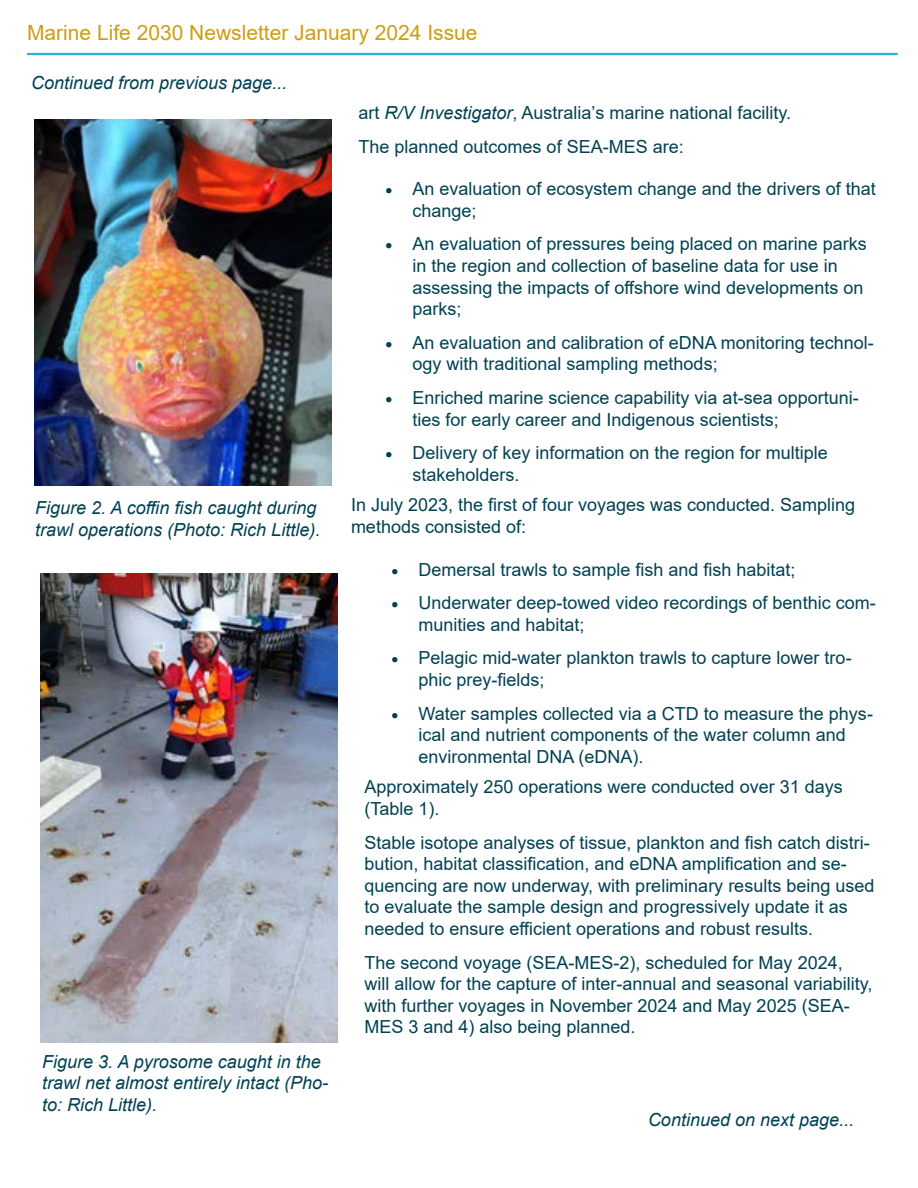
<style>
.page{position:relative;width:918px;height:1188px;background:#fff}
.page>*{position:absolute;margin:0;border:0;box-sizing:border-box;transform-origin:0 0}
.t1{font:21px "Arial";color:#d09d11}
.t2{font:18px/21.6px "Arial";color:#004153}
.t3{font:italic 18px/21.6px "Arial";color:#004153}
.s1{font-style:italic}
</style>
<div class="page">
<hr style="left:27px;top:53px;width:871px;height:2px;background:#2cb6ce">
<img style="left:40px;top:573px;width:298px;height:470px">
<img style="left:35px;top:119px;width:297px;height:367px">
<p class="t1" style="left:27px;top:18px;width:452px">Marine Life 2030 Newsletter January 2024 Issue</p>
<p class="t3" style="left:31px;top:72px;width:258px">Continued from previous page...</p>
<p class="t2" style="left:359px;top:96px;width:434px;line-height:33.6px">art <span class="s1">R/V Investigator</span>, Australia’s marine national facility.<br>The planned outcomes of SEA-MES are:</p>
<p class="t2" style="left:413px;top:178px;width:465px;text-indent:-27px">• An evaluation of ecosystem change and the drivers of that change;</p>
<p class="t2" style="left:413px;top:233px;width:456px;text-indent:-27px">• An evaluation of pressures being placed on marine parks in the region and collection of baseline data for use in assessing the impacts of offshore wind developments on parks;</p>
<p class="t2" style="left:413px;top:332px;width:463px;text-indent:-27px">• An evaluation and calibration of eDNA monitoring technol&shy;ogy with traditional sampling methods;</p>
<p class="t2" style="left:413px;top:387px;width:448px;text-indent:-27px">• Enriched marine science capability via at-sea opportuni&shy;ties for early career and Indigenous scientists;</p>
<p class="t2" style="left:413px;top:442px;width:417px;text-indent:-27px">• Delivery of key information on the region for multiple stakeholders.</p>
<p class="t2" style="left:351px;top:494px;width:506px">In July 2023, the first of four voyages was conducted. Sampling methods consisted of:</p>
<p class="t2" style="left:392px;top:558px;width:406px">• Demersal trawls to sample fish and fish habitat;</p>
<p class="t2" style="left:418px;top:592px;width:459px;text-indent:-27px">• Underwater deep-towed video recordings of benthic com&shy;munities and habitat;</p>
<p class="t2" style="left:418px;top:647px;width:435px;text-indent:-27px">• Pelagic mid-water plankton trawls to capture lower tro&shy;phic prey-fields;</p>
<p class="t2" style="left:418px;top:702px;width:456px;text-indent:-27px">• Water samples collected via a CTD to measure the phys&shy;ical and nutrient components of the water column and environmental DNA (eDNA).</p>
<p class="t2" style="left:364px;top:776px;width:480px">Approximately 250 operations were conducted over 31 days (Table 1).</p>
<p class="t2" style="left:364px;top:831px;width:511px">Stable isotope analyses of tissue, plankton and fish catch distri&shy;bution, habitat classification, and eDNA amplification and se&shy;quencing are now underway, with preliminary results being used to evaluate the sample design and progressively update it as needed to ensure efficient operations and robust results.</p>
<p class="t2" style="left:364px;top:951px;width:509px">The second voyage (SEA-MES-2), scheduled for May 2024,<br>will allow for the capture of inter-annual and seasonal variability, with further voyages in November 2024 and May 2025 (SEA-MES 3 and 4) also being planned.</p>
<p class="t3" style="left:42px;top:1051px;width:288px">Figure 3. A pyrosome caught in the trawl net almost entirely intact (Pho&shy;to: Rich Little).</p>
<p class="t3" style="left:648px;top:1109px;width:208px">Continued on next page...</p>
<p class="t3" style="left:35px;top:497px;width:287px">Figure 2. A coffin fish caught during trawl operations (Photo: Rich Little).</p>
</div>
